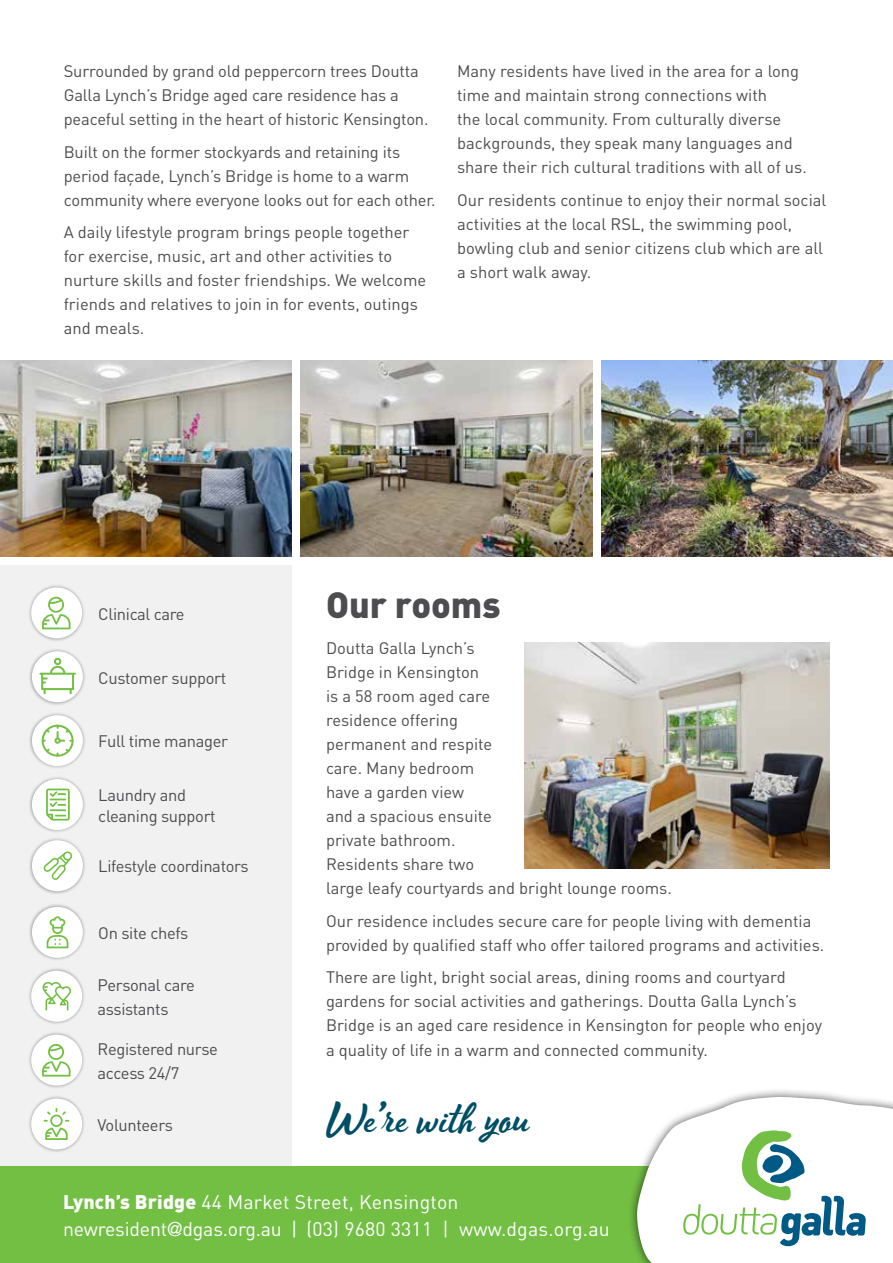
<style>
.page{position:relative;width:893px;height:1263px;background:#fff}
.page>*{position:absolute;margin:0;border:0;box-sizing:border-box;transform-origin:0 0}
.t1{font:45px "Timeout";color:#004e65}
.t2{font:900 36px "DIN";letter-spacing:-.005em;color:#4d4d4f}
.t3{font:19.5px/27px "DIN";letter-spacing:.01em;color:#fff}
.t4{font:16.5px/24px "DIN";color:#4d4d4f}
.t5{font:16.5px/24px "DIN";letter-spacing:-.02em;color:#4d4d4f}
.s1{font-weight:900}
.s2{font-family:"Helvetica Neue"}
</style>
<div class="page">
<div style="left:0;top:565px;width:292px;height:601px;background:#f1f1f2"></div>
<div style="left:0;top:1166px;width:893px;height:97px;background:#72bf44"></div>
<div style="left:628px;top:1087px;width:265px;height:176px;background:#000;opacity:.65"></div>
<svg style="left:636px;top:1096px;width:257px;height:167px"></svg>
<img style="left:524px;top:643px;width:305px;height:225px">
<img style="left:0;top:361px;width:292px;height:195px">
<img style="left:300px;top:361px;width:292px;height:195px">
<img style="left:601px;top:361px;width:292px;height:195px">
<div style="left:29px;top:776px;width:57px;height:58px;background:#000;opacity:.35"></div>
<div style="left:32px;top:779px;width:51px;height:51px;background:#fff;border-radius:50%"></div>
<svg style="left:46px;top:788px;width:24px;height:32px"></svg>
<div style="left:29px;top:837px;width:57px;height:58px;background:#000;opacity:.35"></div>
<div style="left:32px;top:840px;width:51px;height:51px;background:#fff;border-radius:50%"></div>
<svg style="left:43px;top:851px;width:29px;height:29px"></svg>
<div style="left:28px;top:967px;width:58px;height:58px;background:#000;opacity:.35"></div>
<div style="left:31px;top:971px;width:51px;height:51px;background:#fff;border-radius:50%"></div>
<svg style="left:42px;top:982px;width:29px;height:28px"></svg>
<div style="left:29px;top:648px;width:57px;height:58px;background:#000;opacity:.35"></div>
<div style="left:32px;top:651px;width:51px;height:51px;background:#fff;border-radius:50%"></div>
<svg style="left:39px;top:658px;width:37px;height:36px"></svg>
<div style="left:28px;top:1031px;width:58px;height:58px;background:#000;opacity:.35"></div>
<div style="left:31px;top:1035px;width:51px;height:50px;background:#fff;border-radius:50%"></div>
<svg style="left:42px;top:1044px;width:29px;height:32px"></svg>
<div style="left:28px;top:584px;width:58px;height:58px;background:#000;opacity:.35"></div>
<div style="left:31px;top:587px;width:51px;height:51px;background:#fff;border-radius:50%"></div>
<svg style="left:42px;top:597px;width:29px;height:32px"></svg>
<div style="left:29px;top:712px;width:57px;height:58px;background:#000;opacity:.35"></div>
<div style="left:32px;top:715px;width:51px;height:51px;background:#fff;border-radius:50%"></div>
<svg style="left:42px;top:725px;width:32px;height:32px"></svg>
<div style="left:29px;top:903px;width:57px;height:58px;background:#000;opacity:.35"></div>
<div style="left:32px;top:907px;width:51px;height:51px;background:#fff;border-radius:50%"></div>
<svg style="left:47px;top:916px;width:21px;height:32px"></svg>
<div style="left:28px;top:1095px;width:58px;height:58px;background:#000;opacity:.35"></div>
<div style="left:31px;top:1098px;width:51px;height:51px;background:#fff;border-radius:50%"></div>
<svg style="left:44px;top:1108px;width:25px;height:32px"></svg>
<p class="t4" style="left:64px;top:59px;width:366px">Surrounded by grand old peppercorn trees Doutta<br>Galla Lynch’s Bridge aged care residence has a peaceful setting in the heart of historic Kensington.</p>
<p class="t4" style="left:64px;top:139px;width:373px">Built on the former stockyards and retaining its period façade, Lynch’s Bridge is home to a warm community where everyone looks out for each other.</p>
<p class="t4" style="left:64px;top:220px;width:364px">A daily lifestyle program brings people together for exercise, music, art and other activities to nurture skills and foster friendships. We welcome friends and relatives to join in for events, outings and meals.</p>
<p class="t4" style="left:457px;top:59px;width:351px">Many residents have lived in the area for a long time and maintain strong connections with<br>the local community. From culturally diverse backgrounds, they speak many languages and share their rich cultural traditions with all of us.</p>
<p class="t4" style="left:457px;top:188px;width:371px">Our residents continue to enjoy their normal social activities at the local RSL, the swimming pool, bowling club and senior citizens club which are all a short walk away.</p>
<p class="t5" style="left:98px;top:601px;width:88px">Clinical care</p>
<p class="t5" style="left:98px;top:665px;width:129px">Customer support</p>
<p class="t5" style="left:98px;top:729px;width:131px">Full time manager</p>
<p class="t5" style="left:98px;top:784px;width:119px;line-height:21px">Laundry and cleaning support</p>
<p class="t5" style="left:98px;top:854px;width:152px">Lifestyle coordinators</p>
<p class="t5" style="left:98px;top:921px;width:92px">On site chefs</p>
<p class="t5" style="left:98px;top:973px;width:99px">Personal care assistants</p>
<p class="t5" style="left:98px;top:1036px;width:122px">Registered nurse access 24/7</p>
<p class="t5" style="left:98px;top:1112px;width:77px">Volunteers</p>
<h2 class="t2" style="left:326px;top:580px;width:176px">Our rooms</h2>
<p class="t4" style="left:326px;top:636px;width:347px">Doutta Galla Lynch’s<br>Bridge in Kensington<br>is a 58 room aged care<br>residence offering<br>permanent and respite<br>care. Many bedroom<br>have a garden view<br>and a spacious ensuite<br>private bathroom.<br>Residents share two<br>large leafy courtyards and bright lounge rooms.</p>
<p class="t4" style="left:326px;top:909px;width:500px">Our residence includes secure care for people living with dementia provided by qualified staff who offer tailored programs and activities.</p>
<p class="t4" style="left:326px;top:965px;width:498px">There are light, bright social areas, dining rooms and courtyard gardens for social activities and gatherings. Doutta Galla Lynch’s Bridge is an aged care residence in Kensington for people who enjoy a quality of life in a warm and connected community.</p>
<h1 class="t1" style="left:326px;top:1091px;width:205px">We’re with you</h1>
<p class="t3" style="left:63px;top:1188px;width:548px"><span class="s1">Lynch’s Bridge</span> 44 Market Street, Kensington newresident<span class="s2">@</span>dgas.org.au | (03) 9680 3311 | www.dgas.org.au</p>
</div>
